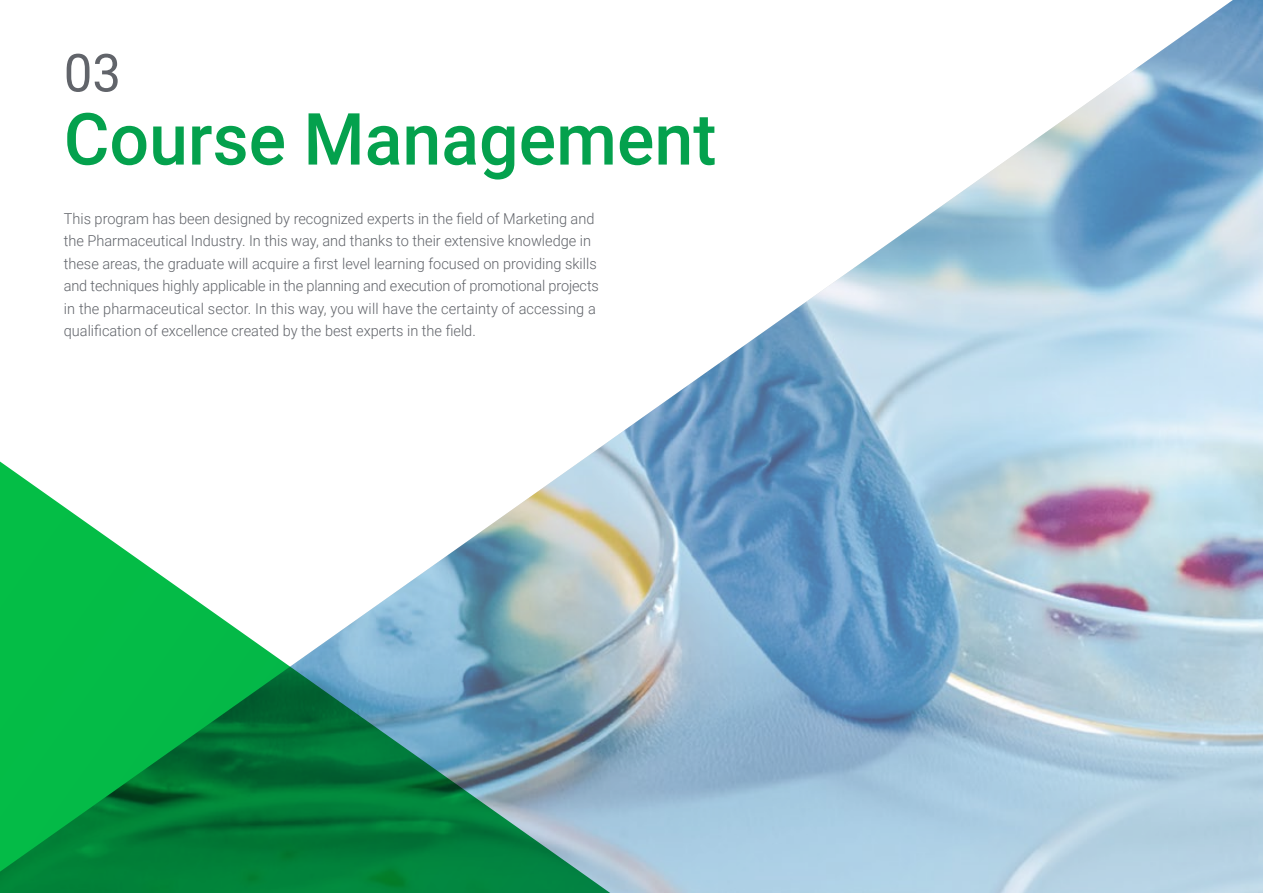
<style>
.page{position:relative;width:1263px;height:893px;background:#fff}
.page>*{position:absolute;margin:0;border:0;box-sizing:border-box;transform-origin:0 0}
.t1{font:500 72px "Roboto";color:#04a14d}
.t2{font:52.5px "Roboto";color:#61646a}
.t3{font:300 15px/22.5px "Roboto";color:#61646a}
</style>
<div class="page">
<img style="left:602px;top:0;width:661px;height:893px">
<svg style="left:0;top:446px;width:640px;height:447px"></svg>
<h2 class="t2" style="left:64px;top:36px;width:59px">03</h2>
<h1 class="t1" style="left:64px;top:89px;width:654px">Course Management</h1>
<p class="t3" style="left:64px;top:207px;width:537px">This program has been designed by recognized experts in the field of Marketing and the Pharmaceutical Industry. In this way, and thanks to their extensive knowledge in these areas, the graduate will acquire a first level learning focused on providing skills and techniques highly applicable in the planning and execution of promotional projects in the pharmaceutical sector. In this way, you will have the certainty of accessing a qualification of excellence created by the best experts in the field.</p>
</div>
